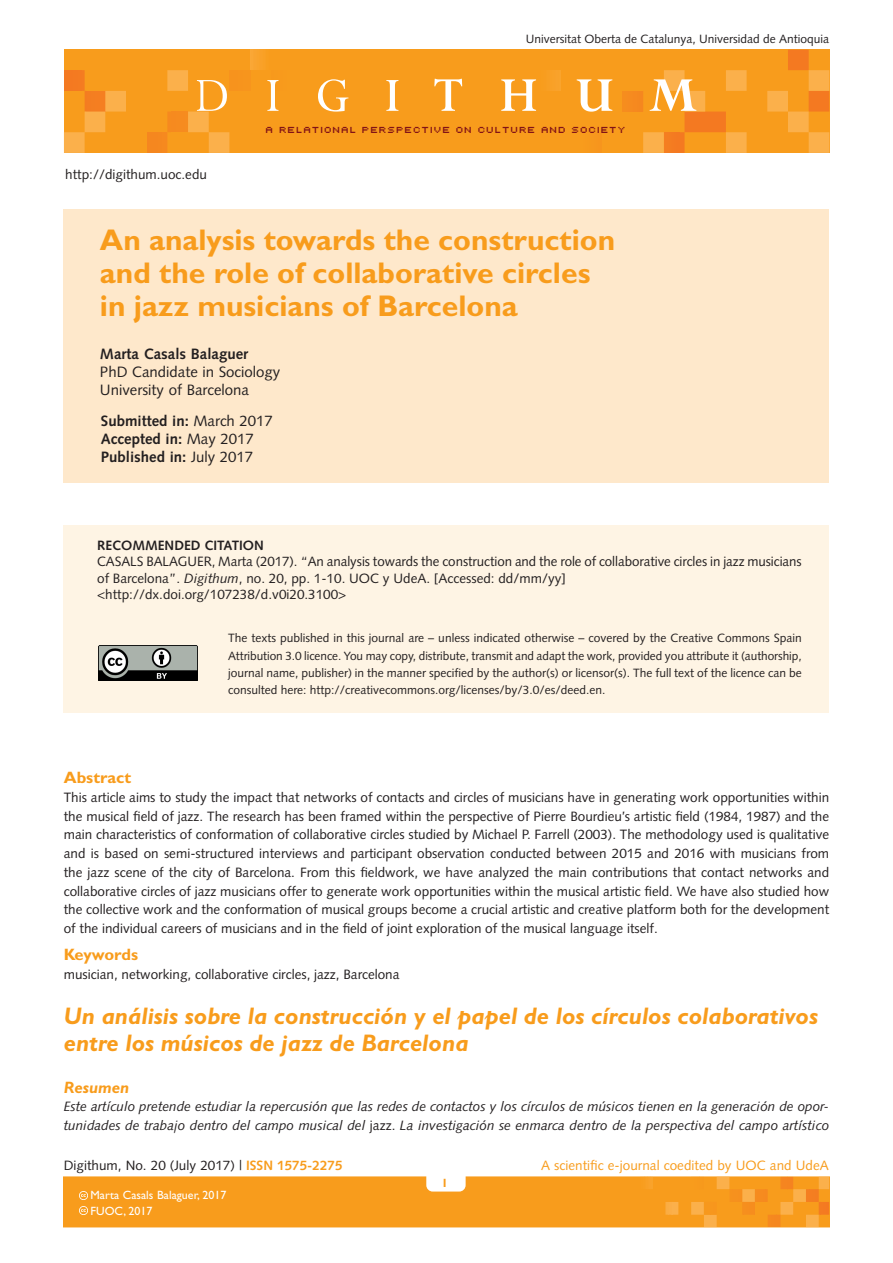
<style>
.page{position:relative;width:893px;height:1263px;background:#fff}
.page>*{position:absolute;margin:0;border:0;box-sizing:border-box;transform-origin:0 0}
._00_Titol{font:700 30px/33px "Gill Sans";color:#f89c1c}
._00_Titolarresum{font:italic 700 24px/27px "Gill Sans";color:#f89c1c}
._00_Titoletsresum{font:700 16.5px "Gill Sans";color:#f89c1c}
._00_Titoletsresum-2{font:italic 700 16.5px "Gill Sans";color:#f89c1c}
._001_Dades_autor_i_d{font:700 15px "Syntax LT";color:#231f20}
._001_Dades_autor_i_d-2{font:15px "Syntax LT";color:#231f20}
._001_Nom_autor{font:700 15px "Syntax LT";color:#231f20}
._01_Textresum_angles{font:13.5px/18.8px "Syntax LT";color:#231f20;text-align:justify}
._01_Textresum{font:italic 13.5px/18.8px "Syntax LT";color:#231f20}
._05_Citacio_recomena{font:13.5px/16.5px "Syntax LT";letter-spacing:-.005em;color:#231f20}
.t1{font:13.5px "Syntax LT";color:#f89c1c}
.t2{font:700 13.5px "Syntax LT";color:#231f20}
._02_PARAGRAF_GENERAL{font:13.5px "Syntax LT";color:#231f20}
._05_Creative_commons{font:12px/17.2px "Syntax LT";color:#231f20;text-align:justify}
.t3{font:12px "Gill Sans";color:#fff}
.t4{font:700 12px "Gill Sans";color:#f89c1c}
.t5{font:9.75px "Uni 0554";color:#821316}
.s1{font-weight:400}
.s2{font-style:italic}
.s3{font-style:normal}
.s4{font-weight:700;color:#f89c1c}
</style>
<div class="page">
<hr style="left:829px;top:1177px;width:1px;height:50px;background:#f47921">
<svg style="left:64px;top:1177px;width:765px;height:50px;background:#f89d21"></svg>
<div style="left:64px;top:49px;width:765px;height:104px;background:#f89c1c"></div>
<hr style="left:247px;top:70px;width:3px;height:21px;background:#f7951d">
<div style="left:242px;top:70px;width:5px;height:21px;background:#f7951d"></div>
<hr style="left:238px;top:70px;width:4px;height:21px;background:#f7941d">
<div style="left:233px;top:70px;width:5px;height:21px;background:#f7931d"></div>
<hr style="left:229px;top:70px;width:4px;height:21px;background:#f7931d">
<hr style="left:596px;top:132px;width:2px;height:21px;background:#f7961d">
<hr style="left:598px;top:132px;width:2px;height:21px;background:#f7951d">
<hr style="left:600px;top:132px;width:2px;height:21px;background:#f7951d">
<hr style="left:602px;top:50px;width:2px;height:103px;background:#f7941d">
<hr style="left:620px;top:50px;width:2px;height:103px;background:#f68e1e">
<hr style="left:622px;top:91px;width:2px;height:21px;background:#f68d1e">
<hr style="left:624px;top:91px;width:2px;height:21px;background:#f68d1e">
<hr style="left:626px;top:91px;width:2px;height:21px;background:#f68c1f">
<svg style="left:628px;top:91px;width:7px;height:21px"></svg>
<hr style="left:635px;top:91px;width:2px;height:21px;background:#f6891f">
<hr style="left:637px;top:91px;width:2px;height:21px;background:#f5881f">
<hr style="left:639px;top:91px;width:2px;height:21px;background:#f5871f">
<hr style="left:641px;top:91px;width:2px;height:21px;background:#f5871f">
<hr style="left:250px;top:50px;width:2px;height:20px;background:#faa837">
<svg style="left:252px;top:50px;width:11px;height:20px"></svg>
<svg style="left:64px;top:70px;width:165px;height:83px"></svg>
<svg style="left:267px;top:80px;width:11px;height:31px"></svg>
<svg style="left:318px;top:79px;width:30px;height:33px"></svg>
<svg style="left:386px;top:80px;width:12px;height:31px"></svg>
<svg style="left:434px;top:79px;width:28px;height:32px"></svg>
<svg style="left:501px;top:70px;width:60px;height:41px"></svg>
<svg style="left:577px;top:79px;width:35px;height:33px"></svg>
<svg style="left:643px;top:50px;width:186px;height:103px"></svg>
<div style="left:64px;top:209px;width:765px;height:274px;background:#fee8cb"></div>
<div style="left:64px;top:525px;width:765px;height:188px;background:#fef4e4"></div>
<img style="left:99px;top:645px;width:99px;height:35px">
<p class="_05_Creative_commons" style="left:526px;top:30px;width:305px">Universitat Oberta de Catalunya, Universidad de Antioquia</p>
<p class="_02_PARAGRAF_GENERAL" style="left:65px;top:166px;width:143px">http://digithum.uoc.edu</p>
<p class="t5" style="left:266px;top:122px;width:362px">A RELATIONAL PERSPECTIVE ON CULTURE AND SOCIETY</p>
<p class="_00_Titol" style="left:100px;top:224px;width:517px">An analysis towards the construction and the role of collaborative circles in jazz musicians of Barcelona</p>
<p class="_001_Nom_autor" style="left:100px;top:345px;width:150px">Marta Casals Balaguer</p>
<p class="_001_Dades_autor_i_d-2" style="left:100px;top:362px;width:182px">PhD Candidate in Sociology</p>
<p class="_001_Dades_autor_i_d-2" style="left:100px;top:380px;width:151px">University of Barcelona</p>
<p class="_001_Dades_autor_i_d" style="left:101px;top:412px;width:173px">Submitted in: <span class="s1">March 2017</span></p>
<p class="_001_Dades_autor_i_d" style="left:101px;top:430px;width:154px">Accepted in: <span class="s1">May 2017</span></p>
<p class="_001_Dades_autor_i_d" style="left:101px;top:448px;width:154px">Published in: <span class="s1">July 2017</span></p>
<p class="t2" style="left:97px;top:537px;width:168px">RECOMMENDED CITATION</p>
<p class="_05_Citacio_recomena" style="left:97px;top:553px;width:706px">CASALS BALAGUER, Marta (2017). “An analysis towards the construction and the role of collaborative circles in jazz musicians of Barcelona”. <span class="s2">Digithum</span>, no. 20, pp. 1-10. UOC y UdeA. [Accessed: dd/mm/yy]</p>
<p class="_05_Citacio_recomena" style="left:97px;top:586px;width:251px">&lt;http://dx.doi.org/107238/d.v0i20.3100&gt;</p>
<p class="_05_Creative_commons" style="left:228px;top:630px;width:575px">The texts published in this journal are – unless indicated otherwise – covered by the Creative Commons Spain Attribution 3.0 licence. You may copy, distribute, transmit and adapt the work, provided you attribute it (authorship, journal name, publisher) in the manner specified by the author(s) or licensor(s). The full text of the licence can be consulted here: http://creativecommons.org/licenses/by/3.0/es/deed.en.</p>
<p class="t2" style="left:97px;top:575px;width:168px">RECOMMENDED CITATION</p>
<p class="_00_Titoletsresum" style="left:64px;top:768px;width:69px">Abstract</p>
<p class="_01_Textresum_angles" style="left:64px;top:788px;width:767px">This article aims to study the impact that networks of contacts and circles of musicians have in generating work opportunities within the musical field of jazz. The research has been framed within the perspective of Pierre Bourdieu’s artistic field (1984, 1987) and the main characteristics of conformation of collaborative circles studied by Michael P. Farrell (2003). The methodology used is qualitative and is based on semi-structured interviews and participant observation conducted between 2015 and 2016 with musicians from the jazz scene of the city of Barcelona. From this fieldwork, we have analyzed the main contributions that contact networks and collaborative circles of jazz musicians offer to generate work opportunities within the musical artistic field. We have also studied how the collective work and the conformation of musical groups become a crucial artistic and creative platform both for the development of the individual careers of musicians and in the field of joint exploration of the musical language itself.</p>
<p class="_00_Titoletsresum" style="left:64px;top:944px;width:76px">Keywords</p>
<p class="_01_Textresum_angles" style="left:64px;top:965px;width:337px">musician, networking, collaborative circles, jazz, Barcelona</p>
<p class="_00_Titolarresum" style="left:64px;top:1003px;width:756px">Un análisis sobre la construcción y el papel de los círculos colaborativos entre los músicos de jazz de Barcelona</p>
<p class="_00_Titoletsresum-2" style="left:64px;top:1077px;width:67px">Resumen</p>
<p class="_01_Textresum" style="left:64px;top:1097px;width:767px">Este artículo pretende estudiar la repercusión que las redes de contactos y los círculos de músicos tienen en la generación de opor&shy;tunidades de trabajo dentro del campo musical del <span class="s3">jazz.</span> La investigación se enmarca dentro de la perspectiva del campo artístico</p>
<p class="_01_Textresum_angles" style="left:64px;top:1156px;width:280px">Digithum, No. 20 (July 2017) | <span class="s4">ISSN 1575-2275</span></p>
<p class="t1" style="left:541px;top:1157px;width:289px">A scientific e-journal coedited by UOC and UdeA</p>
<p class="t3" style="left:91px;top:1188px;width:137px">Marta Casals Balaguer, 2017</p>
<p class="t3" style="left:91px;top:1204px;width:63px">FUOC, 2017</p>
<p class="t4" style="left:442px;top:1176px;width:8px">1</p>
</div>
